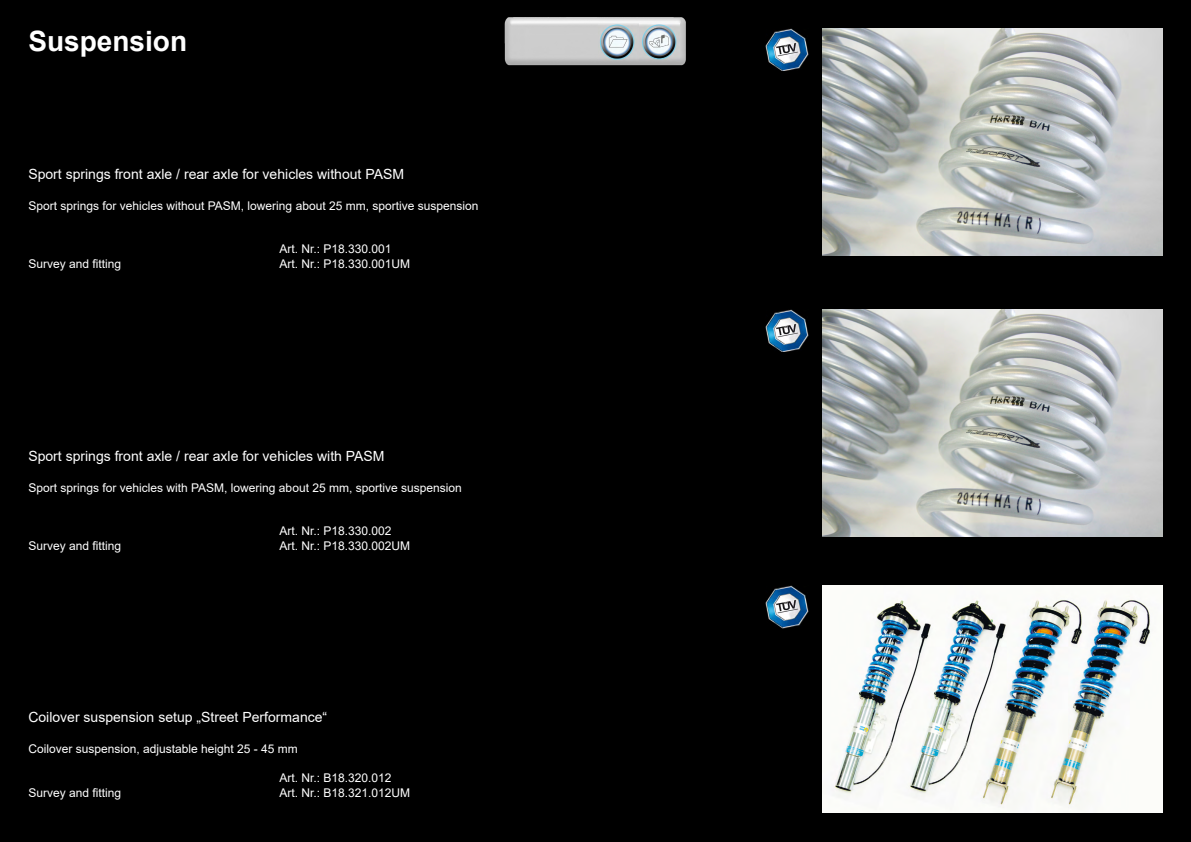
<style>
.page{position:relative;width:1191px;height:842px;background:#000}
.page>*{position:absolute;margin:0;border:0;box-sizing:border-box;transform-origin:0 0}
.t1{font:700 28px "Arial";color:#fff}
.t2{font:14px "Arial";color:#fff}
.t3{font:12px "Arial";color:#fff}
</style>
<div class="page">
<img style="left:765px;top:28px;width:43px;height:43px">
<img style="left:765px;top:309px;width:43px;height:43px">
<img style="left:822px;top:586px;width:340px;height:227px">
<img style="left:765px;top:586px;width:43px;height:42px">
<img style="left:822px;top:28px;width:340px;height:227px">
<img style="left:822px;top:309px;width:340px;height:227px">
<img style="left:504px;top:17px;width:182px;height:49px">
<img style="left:598px;top:25px;width:38px;height:35px">
<img style="left:639px;top:23px;width:40px;height:37px">
<h1 class="t1" style="left:28px;top:21px;width:160px">Suspension</h1>
<p class="t2" style="left:28px;top:164px;width:377px">Sport springs front axle / rear axle for vehicles without PASM</p>
<p class="t3" style="left:28px;top:198px;width:451px">Sport springs for vehicles without PASM, lowering about 25 mm, sportive suspension</p>
<p class="t3" style="left:279px;top:241px;width:114px">Art. Nr.: P18.330.001</p>
<p class="t3" style="left:28px;top:255px;width:94px">Survey and fitting</p>
<p class="t3" style="left:279px;top:255px;width:132px">Art. Nr.: P18.330.001UM</p>
<p class="t2" style="left:28px;top:446px;width:358px">Sport springs front axle / rear axle for vehicles with PASM</p>
<p class="t3" style="left:28px;top:479px;width:435px">Sport springs for vehicles with PASM, lowering about 25 mm, sportive suspension</p>
<p class="t3" style="left:279px;top:523px;width:114px">Art. Nr.: P18.330.002</p>
<p class="t3" style="left:28px;top:537px;width:94px">Survey and fitting</p>
<p class="t3" style="left:279px;top:537px;width:132px">Art. Nr.: P18.330.002UM</p>
<p class="t2" style="left:28px;top:708px;width:300px">Coilover suspension setup „Street Performance“</p>
<p class="t3" style="left:28px;top:741px;width:271px">Coilover suspension, adjustable height 25 - 45 mm</p>
<p class="t3" style="left:279px;top:770px;width:114px">Art. Nr.: B18.320.012</p>
<p class="t3" style="left:28px;top:784px;width:94px">Survey and fitting</p>
<p class="t3" style="left:279px;top:784px;width:132px">Art. Nr.: B18.321.012UM</p>
</div>
